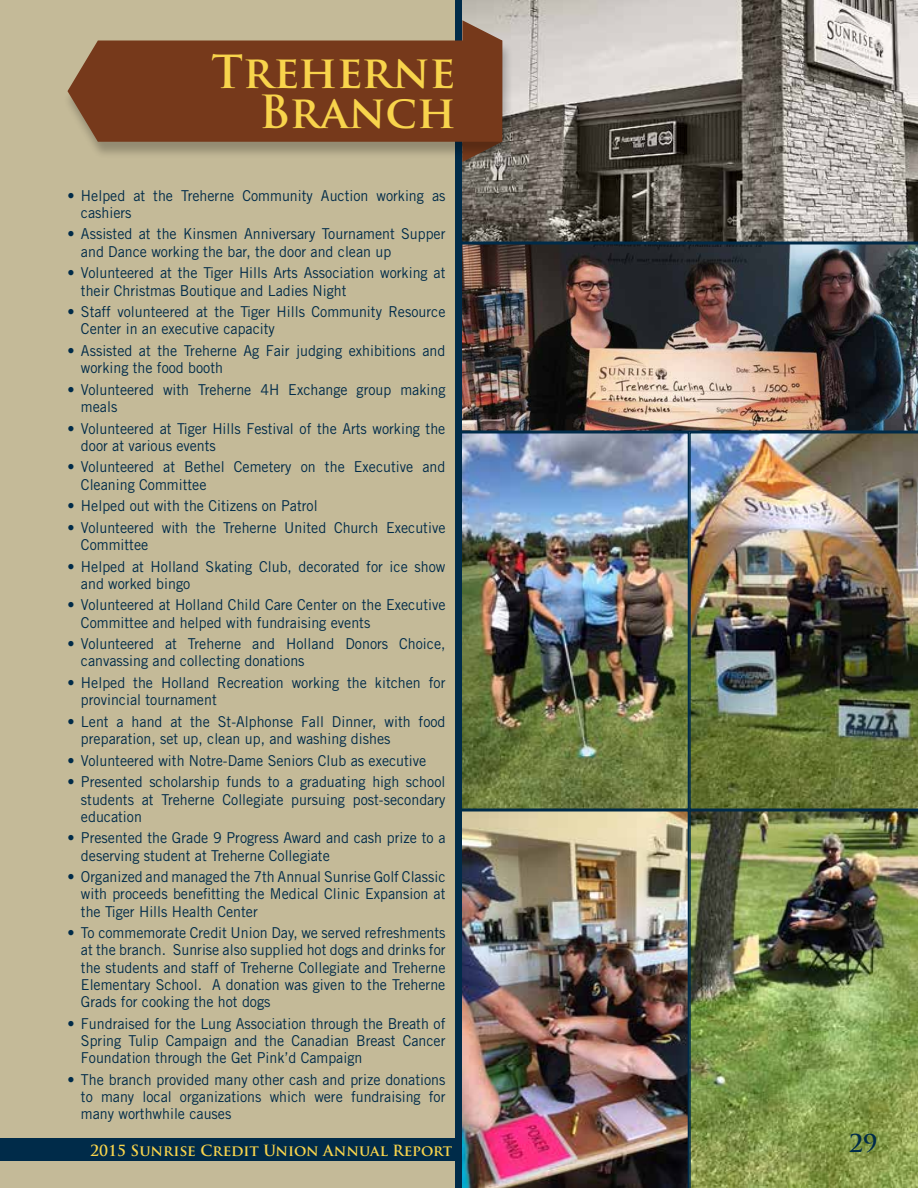
<style>
.page{position:relative;width:918px;height:1188px;background:#fff}
.page>*{position:absolute;margin:0;border:0;box-sizing:border-box;transform-origin:0 0}
.t1{font:700 44.55px/40.5px "Trajan Pro";color:#f8d44c;text-align:right}
.t2{font:700 24px "Trajan Pro";color:#002b49}
.t3{font:15px/17.2px "Trade Gothic";color:#002b49;scale:.95 1}
.t4{font:700 15px "Trajan Pro";color:#f8d44c}
</style>
<div class="page">
<div style="left:0;top:0;width:459px;height:1188px;background:#c4ba98"></div>
<img style="left:462px;top:243px;width:456px;height:189px">
<svg style="left:462px;top:0;width:456px;height:243px;background:#908b85"></svg>
<img style="left:462px;top:810px;width:227px;height:378px">
<img style="left:689px;top:810px;width:229px;height:378px">
<img style="left:689px;top:432px;width:229px;height:378px">
<img style="left:463px;top:435px;width:223px;height:372px">
<div style="left:460px;top:432px;width:229px;height:378px;border:2px solid #002b49"></div>
<div style="left:456px;top:0;width:6px;height:1188px;background:#002b49"></div>
<svg style="left:462px;top:20px;width:40px;height:142px"></svg>
<div style="left:64px;top:41px;width:450px;height:118px;background:#000;opacity:.25"></div>
<div style="left:68px;top:40px;width:434px;height:102px;background:#76391b"></div>
<div style="left:0;top:1138px;width:459px;height:23px;background:#002b49"></div>
<h1 class="t1" style="left:212px;top:52px;width:246px">Treherne<br>Branch</h1>
<p class="t3" style="left:81px;top:186px;width:385px;text-indent:-13px">• Helped at the Treherne Community Auction working as cashiers</p>
<p class="t3" style="left:81px;top:225px;width:385px;text-indent:-13px">• Assisted at the Kinsmen Anniversary Tournament Supper and Dance working the bar, the door and clean up</p>
<p class="t3" style="left:81px;top:264px;width:385px;text-indent:-13px">• Volunteered at the Tiger Hills Arts Association working at their Christmas Boutique and Ladies Night</p>
<p class="t3" style="left:81px;top:303px;width:385px;text-indent:-13px">• Staff volunteered at the Tiger Hills Community Resource<br>Center in an executive capacity</p>
<p class="t3" style="left:81px;top:342px;width:385px;text-indent:-13px">• Assisted at the Treherne Ag Fair judging exhibitions and working the food booth</p>
<p class="t3" style="left:81px;top:381px;width:385px;text-indent:-13px">• Volunteered with Treherne 4H Exchange group making meals</p>
<p class="t3" style="left:81px;top:419px;width:385px;text-indent:-13px">• Volunteered at Tiger Hills Festival of the Arts working the door at various events</p>
<p class="t3" style="left:81px;top:458px;width:385px;text-indent:-13px">• Volunteered at Bethel Cemetery on the Executive and<br>Cleaning Committee</p>
<p class="t3" style="left:68px;top:497px;width:265px">• Helped out with the Citizens on Patrol</p>
<p class="t3" style="left:81px;top:519px;width:385px;text-indent:-13px">• Volunteered with the Treherne United Church Executive<br>Committee</p>
<p class="t3" style="left:81px;top:557px;width:385px;text-indent:-13px">• Helped at Holland Skating Club, decorated for ice show and worked bingo</p>
<p class="t3" style="left:81px;top:596px;width:385px;text-indent:-13px">• Volunteered at Holland Child Care Center on the Executive<br>Committee and helped with fundraising events</p>
<p class="t3" style="left:81px;top:635px;width:385px;text-indent:-13px">• Volunteered at Treherne and Holland Donors Choice, canvassing and collecting donations</p>
<p class="t3" style="left:81px;top:674px;width:385px;text-indent:-13px">• Helped the Holland Recreation working the kitchen for provincial tournament</p>
<p class="t3" style="left:81px;top:713px;width:385px;text-indent:-13px">• Lent a hand at the St-Alphonse Fall Dinner, with food preparation, set up, clean up, and washing dishes</p>
<p class="t3" style="left:68px;top:752px;width:379px">• Volunteered with Notre-Dame Seniors Club as executive</p>
<p class="t3" style="left:81px;top:773px;width:385px;text-align:justify;text-indent:-13px">• Presented scholarship funds to a graduating high school students at Treherne Collegiate pursuing post-secondary education</p>
<p class="t3" style="left:81px;top:829px;width:385px;text-indent:-13px">• Presented the Grade 9 Progress Award and cash prize to a deserving student at Treherne Collegiate</p>
<p class="t3" style="left:81px;top:868px;width:385px;text-align:justify;text-indent:-13px">• Organized and managed the 7th Annual Sunrise Golf Classic with proceeds benefitting the Medical Clinic Expansion at the Tiger Hills Health Center</p>
<p class="t3" style="left:81px;top:924px;width:385px;text-align:justify;text-indent:-13px">• To commemorate Credit Union Day, we served refreshments at the branch. Sunrise also supplied hot dogs and drinks for the students and staff of Treherne Collegiate and Treherne Elementary School. A donation was given to the Treherne Grads for cooking the hot dogs</p>
<p class="t3" style="left:81px;top:1015px;width:385px;text-align:justify;text-indent:-13px">• Fundraised for the Lung Association through the Breath of Spring Tulip Campaign and the Canadian Breast Cancer Foundation through the Get Pink’d Campaign</p>
<p class="t3" style="left:81px;top:1071px;width:385px;text-align:justify;text-indent:-13px">• The branch provided many other cash and prize donations to many local organizations which were fundraising for many worthwhile causes</p>
<p class="t4" style="left:90px;top:1141px;width:364px">2015 Sunrise Credit Union Annual Report</p>
<h2 class="t2" style="left:849px;top:1128px;width:30px">29</h2>
</div>
